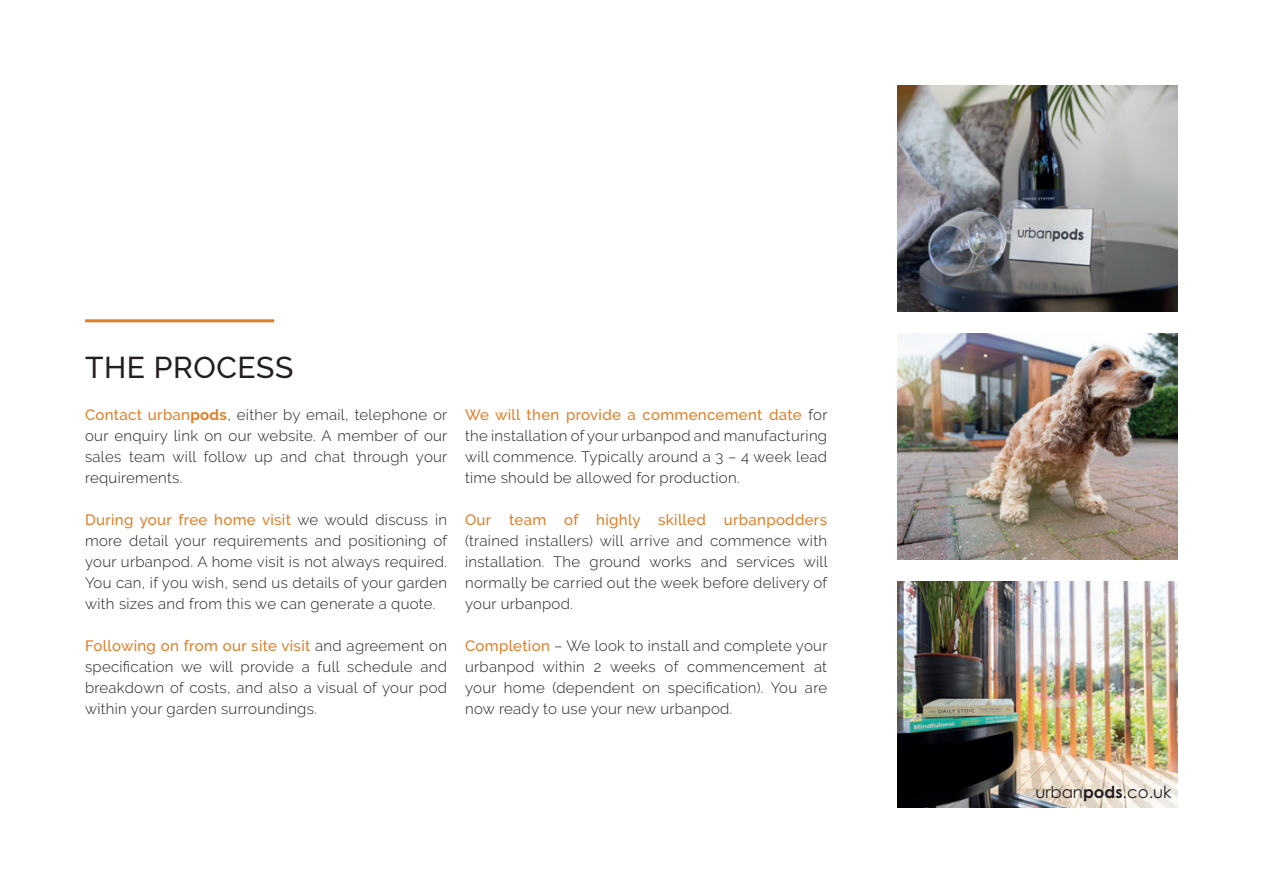
<style>
.page{position:relative;width:1263px;height:893px;background:#fff}
.page>*{position:absolute;margin:0;border:0;box-sizing:border-box;transform-origin:0 0}
.t1{font:500 30px "Raleway";letter-spacing:.02em;color:#231f20}
.t2{font:16.5px "Century Gothic";color:#231f20}
.t3{font:300 15px/21px "Raleway";letter-spacing:.02em;color:#231f20;text-align:justify}
.t4{font:500 15px "Raleway";letter-spacing:.02em;color:#e07e26}
.s1{font-weight:500;color:#e07e26}
.s2{font-weight:700;color:#e07e26}
.s3{font-weight:700}
</style>
<div class="page">
<hr style="left:85px;top:319px;width:189px;height:3px;background:#e07e26">
<img style="left:897px;top:85px;width:281px;height:227px">
<img style="left:897px;top:581px;width:281px;height:227px">
<img style="left:897px;top:333px;width:281px;height:227px">
<h1 class="t1" style="left:85px;top:350px;width:210px">THE PROCESS</h1>
<p class="t3" style="left:85px;top:404px;width:364px"><span class="s1">Contact urban</span><span class="s2">pods</span>, either by email, telephone or our enquiry link on our website. A member of our sales team will follow up and chat through your requirements.</p>
<p class="t3" style="left:85px;top:509px;width:364px"><span class="s1">During your free home visit</span> we would discuss in more detail your requirements and positioning of your urbanpod. A home visit is not always required.<br>You can, if you wish, send us details of your garden with sizes and from this we can generate a quote.</p>
<p class="t3" style="left:85px;top:635px;width:363px"><span class="s1">Following on from our site visit</span> and agreement on specification we will provide a full schedule and breakdown of costs, and also a visual of your pod within your garden surroundings.</p>
<p class="t3" style="left:465px;top:404px;width:364px"><span class="s1">We will then provide a commencement date</span> for the installation of your urbanpod and manufacturing will commence. Typically around a 3 – 4 week lead time should be allowed for production.</p>
<p class="t4" style="left:465px;top:511px;width:363px">Our team of highly skilled urbanpodders</p>
<p class="t3" style="left:465px;top:530px;width:364px">(trained installers) will arrive and commence with installation. The ground works and services will normally be carried out the week before delivery of your urbanpod.</p>
<p class="t3" style="left:465px;top:635px;width:364px"><span class="s1">Completion</span> – We look to install and complete your urbanpod within 2 weeks of commencement at your home (dependent on specification). You are now ready to use your new urbanpod.</p>
<p class="t2" style="left:1035px;top:782px;width:138px">urban<span class="s3">pods</span>.co.uk</p>
</div>
